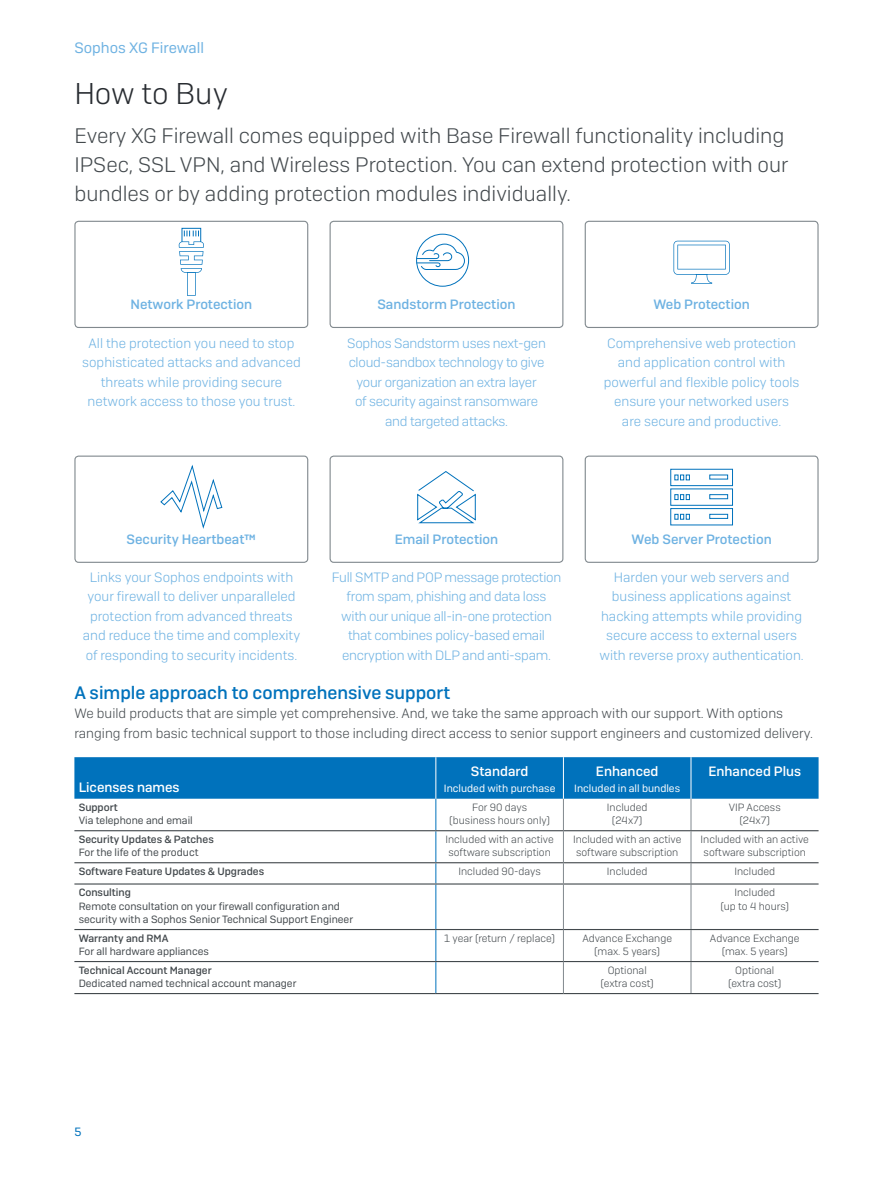
<style>
.page{position:relative;width:893px;height:1191px;background:#fff}
.page>*{position:absolute;margin:0;border:0;box-sizing:border-box;transform-origin:0 0}
.Page_Title{font:300 30px "Sophos Sans";letter-spacing:-.005em;color:#282c31}
.Intro_copy{font:300 21px/29.2px "Sophos Sans";color:#43494d}
.Subheading_1{font:500 18px "Sophos Sans";color:#0072bc}
.t1{font:15px "Sophos Sans";color:#6eb2e2}
.Label_Copy{font:300 13.5px/19.5px "Sophos Sans";color:#6eb2e2;text-align:center}
.Label_Copy-2{font:300 13.5px/19.5px "Sophos Sans";letter-spacing:-.02em;color:#6eb2e2;text-align:center}
.Body_Copy{font:300 13.5px/19.5px "Sophos Sans";color:#43494d}
.Label{font:500 13.5px "Sophos Sans";color:#6eb2e2}
.Table_Header_Centre{font:500 13.5px "Sophos Sans";color:#fff}
.Table_Header{font:500 13.5px "Sophos Sans";color:#fff}
.t2{font:12px "Sophos Sans";color:#0072bc}
.Table_Body_Copy_Cent{font:300 10.5px/13.5px "Sophos Sans";color:#43494d;text-align:center}
.Table_Left_Column{font:10.5px/13.5px "Sophos Sans";color:#43494d}
.Table_Left_Column-2{font:500 10.5px "Sophos Sans";color:#43494d}
.Table_Header_Centre-2{font:10.5px "Sophos Sans";color:#fff}
</style>
<div class="page">
<div style="left:585px;top:221px;width:234px;height:107px;border:1px solid #81898e;border-radius:4px"></div>
<div style="left:330px;top:221px;width:233px;height:107px;border:1px solid #81898e;border-radius:4px"></div>
<div style="left:74px;top:221px;width:234px;height:107px;border:1px solid #81898e;border-radius:4px"></div>
<div style="left:585px;top:455px;width:234px;height:108px;border:1px solid #81898e;border-radius:4px"></div>
<div style="left:330px;top:455px;width:233px;height:108px;border:1px solid #81898e;border-radius:4px"></div>
<div style="left:74px;top:455px;width:234px;height:108px;border:1px solid #81898e;border-radius:4px"></div>
<svg style="left:416px;top:233px;width:53px;height:54px"></svg>
<div style="left:74px;top:757px;width:745px;height:41px;background:#0072bc"></div>
<hr style="left:74px;top:993px;width:362px;height:1px;background:#43494d">
<hr style="left:436px;top:993px;width:127px;height:1px;background:#43494d">
<hr style="left:691px;top:993px;width:128px;height:1px;background:#43494d">
<hr style="left:563px;top:830px;width:128px;height:1px;background:#43494d">
<hr style="left:563px;top:862px;width:128px;height:1px;background:#43494d">
<hr style="left:563px;top:883px;width:128px;height:1px;background:#43494d">
<hr style="left:563px;top:929px;width:128px;height:1px;background:#43494d">
<hr style="left:563px;top:961px;width:128px;height:1px;background:#43494d">
<hr style="left:563px;top:993px;width:128px;height:1px;background:#43494d">
<hr style="left:563px;top:798px;width:1px;height:32px;background:#81898e">
<hr style="left:691px;top:798px;width:1px;height:32px;background:#81898e">
<hr style="left:563px;top:831px;width:1px;height:31px;background:#81898e">
<hr style="left:691px;top:831px;width:1px;height:31px;background:#81898e">
<svg style="left:563px;top:863px;width:1px;height:20px"></svg>
<svg style="left:691px;top:863px;width:1px;height:20px"></svg>
<hr style="left:563px;top:884px;width:1px;height:45px;background:#81898e">
<hr style="left:691px;top:884px;width:1px;height:45px;background:#81898e">
<hr style="left:563px;top:930px;width:1px;height:31px;background:#81898e">
<hr style="left:691px;top:930px;width:1px;height:31px;background:#81898e">
<hr style="left:563px;top:962px;width:1px;height:31px;background:#81898e">
<hr style="left:691px;top:962px;width:1px;height:31px;background:#81898e">
<hr style="left:435px;top:798px;width:1px;height:32px;background:#0072bc">
<hr style="left:435px;top:831px;width:1px;height:31px;background:#0072bc">
<svg style="left:435px;top:863px;width:1px;height:20px"></svg>
<hr style="left:435px;top:884px;width:1px;height:45px;background:#0072bc">
<hr style="left:435px;top:930px;width:1px;height:31px;background:#0072bc">
<hr style="left:435px;top:962px;width:1px;height:31px;background:#0072bc">
<hr style="left:435px;top:757px;width:1px;height:41px;background:#fff">
<hr style="left:563px;top:757px;width:1px;height:41px;background:#fff">
<hr style="left:691px;top:757px;width:1px;height:41px;background:#fff">
<hr style="left:74px;top:830px;width:362px;height:1px;background:#43494d">
<hr style="left:74px;top:862px;width:362px;height:1px;background:#43494d">
<hr style="left:74px;top:883px;width:362px;height:1px;background:#43494d">
<hr style="left:74px;top:929px;width:362px;height:1px;background:#43494d">
<hr style="left:74px;top:961px;width:362px;height:1px;background:#43494d">
<hr style="left:436px;top:961px;width:127px;height:1px;background:#43494d">
<hr style="left:436px;top:929px;width:127px;height:1px;background:#43494d">
<hr style="left:436px;top:883px;width:127px;height:1px;background:#43494d">
<hr style="left:436px;top:862px;width:127px;height:1px;background:#43494d">
<hr style="left:436px;top:830px;width:127px;height:1px;background:#43494d">
<hr style="left:691px;top:830px;width:128px;height:1px;background:#43494d">
<hr style="left:691px;top:862px;width:128px;height:1px;background:#43494d">
<hr style="left:691px;top:883px;width:128px;height:1px;background:#43494d">
<hr style="left:691px;top:929px;width:128px;height:1px;background:#43494d">
<hr style="left:691px;top:961px;width:128px;height:1px;background:#43494d">
<div style="left:182px;top:228px;width:19px;height:14px;border:1px solid #0072bc"></div>
<svg style="left:179px;top:231px;width:25px;height:65px"></svg>
<svg style="left:673px;top:241px;width:57px;height:43px"></svg>
<svg style="left:160px;top:464px;width:63px;height:65px"></svg>
<svg style="left:417px;top:471px;width:59px;height:52px"></svg>
<svg style="left:670px;top:468px;width:63px;height:57px"></svg>
<p class="t1" style="left:74px;top:39px;width:131px">Sophos XG Firewall</p>
<p class="Page_Title" style="left:74px;top:75px;width:155px">How to Buy</p>
<p class="Intro_copy" style="left:74px;top:120px;width:715px">Every XG Firewall comes equipped with Base Firewall functionality including<br>IPSec, SSL VPN, and Wireless Protection. You can extend protection with our bundles or by adding protection modules individually.</p>
<p class="Label" style="left:130px;top:296px;width:123px">Network Protection</p>
<p class="Label" style="left:377px;top:296px;width:140px">Sandstorm Protection</p>
<p class="Label" style="left:653px;top:296px;width:98px">Web Protection</p>
<p class="Label_Copy" style="left:82px;top:333px;width:220px">All the protection you need to stop sophisticated attacks and advanced threats while providing secure network access to those you trust.</p>
<p class="Label_Copy-2" style="left:347px;top:333px;width:200px">Sophos Sandstorm uses next-gen cloud-sandbox technology to give your organization an extra layer<br>of security against ransomware and targeted attacks.</p>
<p class="Label_Copy" style="left:604px;top:333px;width:197px">Comprehensive web protection and application control with powerful and flexible policy tools ensure your networked users are secure and productive.</p>
<p class="Label" style="left:127px;top:531px;width:131px">Security Heartbeat™</p>
<p class="Label" style="left:395px;top:531px;width:105px">Email Protection</p>
<p class="Label" style="left:631px;top:531px;width:142px">Web Server Protection</p>
<p class="Label_Copy" style="left:83px;top:567px;width:219px">Links your Sophos endpoints with your firewall to deliver unparalleled protection from advanced threats and reduce the time and complexity of responding to security incidents.</p>
<p class="Label_Copy-2" style="left:332px;top:567px;width:231px">Full SMTP and POP message protection from spam, phishing and data loss<br>with our unique all-in-one protection that combines policy-based email encryption with DLP and anti-spam.</p>
<p class="Label_Copy" style="left:599px;top:567px;width:206px">Harden your web servers and business applications against hacking attempts while providing secure access to external users with reverse proxy authentication.</p>
<p class="Subheading_1" style="left:74px;top:681px;width:377px">A simple approach to comprehensive support</p>
<p class="Body_Copy" style="left:74px;top:703px;width:740px">We build products that are simple yet comprehensive. And, we take the same approach with our support. With options ranging from basic technical support to those including direct access to senior support engineers and customized delivery.</p>
<p class="Table_Header" style="left:79px;top:779px;width:102px">Licenses names</p>
<p class="Table_Left_Column-2" style="left:79px;top:801px;width:41px">Support</p>
<p class="Table_Left_Column" style="left:79px;top:814px;width:116px">Via telephone and email</p>
<p class="Table_Left_Column-2" style="left:79px;top:833px;width:137px">Security Updates &amp; Patches</p>
<p class="Table_Left_Column" style="left:79px;top:846px;width:121px">For the life of the product</p>
<p class="Table_Header_Centre" style="left:471px;top:763px;width:59px">Standard</p>
<p class="Table_Header_Centre-2" style="left:444px;top:782px;width:113px">Included with purchase</p>
<p class="Table_Header_Centre" style="left:596px;top:763px;width:64px">Enhanced</p>
<p class="Table_Header_Centre-2" style="left:574px;top:782px;width:107px">Included in all bundles</p>
<p class="Table_Header_Centre" style="left:708px;top:763px;width:94px">Enhanced Plus</p>
<p class="Table_Body_Copy_Cent" style="left:449px;top:800px;width:102px">For 90 days (business hours only)</p>
<p class="Table_Body_Copy_Cent" style="left:607px;top:800px;width:42px">Included (24x7)</p>
<p class="Table_Body_Copy_Cent" style="left:729px;top:800px;width:53px">VIP Access (24x7)</p>
<p class="Table_Body_Copy_Cent" style="left:445px;top:832px;width:110px;text-align:left">Included with an active software subscription</p>
<p class="Table_Body_Copy_Cent" style="left:573px;top:832px;width:110px;text-align:left">Included with an active software subscription</p>
<p class="Table_Body_Copy_Cent" style="left:701px;top:832px;width:110px;text-align:left">Included with an active software subscription</p>
<p class="Table_Left_Column-2" style="left:79px;top:865px;width:187px">Software Feature Updates &amp; Upgrades</p>
<p class="Table_Body_Copy_Cent" style="left:458px;top:864px;width:84px">Included 90-days</p>
<p class="Table_Body_Copy_Cent" style="left:607px;top:864px;width:42px">Included</p>
<p class="Table_Body_Copy_Cent" style="left:734px;top:864px;width:42px">Included</p>
<p class="Table_Left_Column-2" style="left:79px;top:886px;width:54px">Consulting</p>
<p class="Table_Left_Column" style="left:79px;top:899px;width:276px">Remote consultation on your firewall configuration and security with a Sophos Senior Technical Support Engineer</p>
<p class="Table_Body_Copy_Cent" style="left:721px;top:885px;width:70px">Included<br>(up to 4 hours)</p>
<p class="Table_Left_Column-2" style="left:79px;top:931px;width:91px">Warranty and RMA</p>
<p class="Table_Left_Column" style="left:79px;top:944px;width:132px">For all hardware appliances</p>
<p class="Table_Left_Column-2" style="left:79px;top:963px;width:135px">Technical Account Manager</p>
<p class="Table_Left_Column" style="left:79px;top:976px;width:219px">Dedicated named technical account manager</p>
<p class="t2" style="left:74px;top:1124px;width:9px">5</p>
<p class="Table_Body_Copy_Cent" style="left:444px;top:931px;width:112px">1 year (return / replace)</p>
<p class="Table_Body_Copy_Cent" style="left:582px;top:931px;width:91px">Advance Exchange (max. 5 years)</p>
<p class="Table_Body_Copy_Cent" style="left:710px;top:931px;width:91px">Advance Exchange (max. 5 years)</p>
<p class="Table_Body_Copy_Cent" style="left:601px;top:963px;width:55px">Optional (extra cost)</p>
<p class="Table_Body_Copy_Cent" style="left:728px;top:963px;width:55px">Optional (extra cost)</p>
</div>
